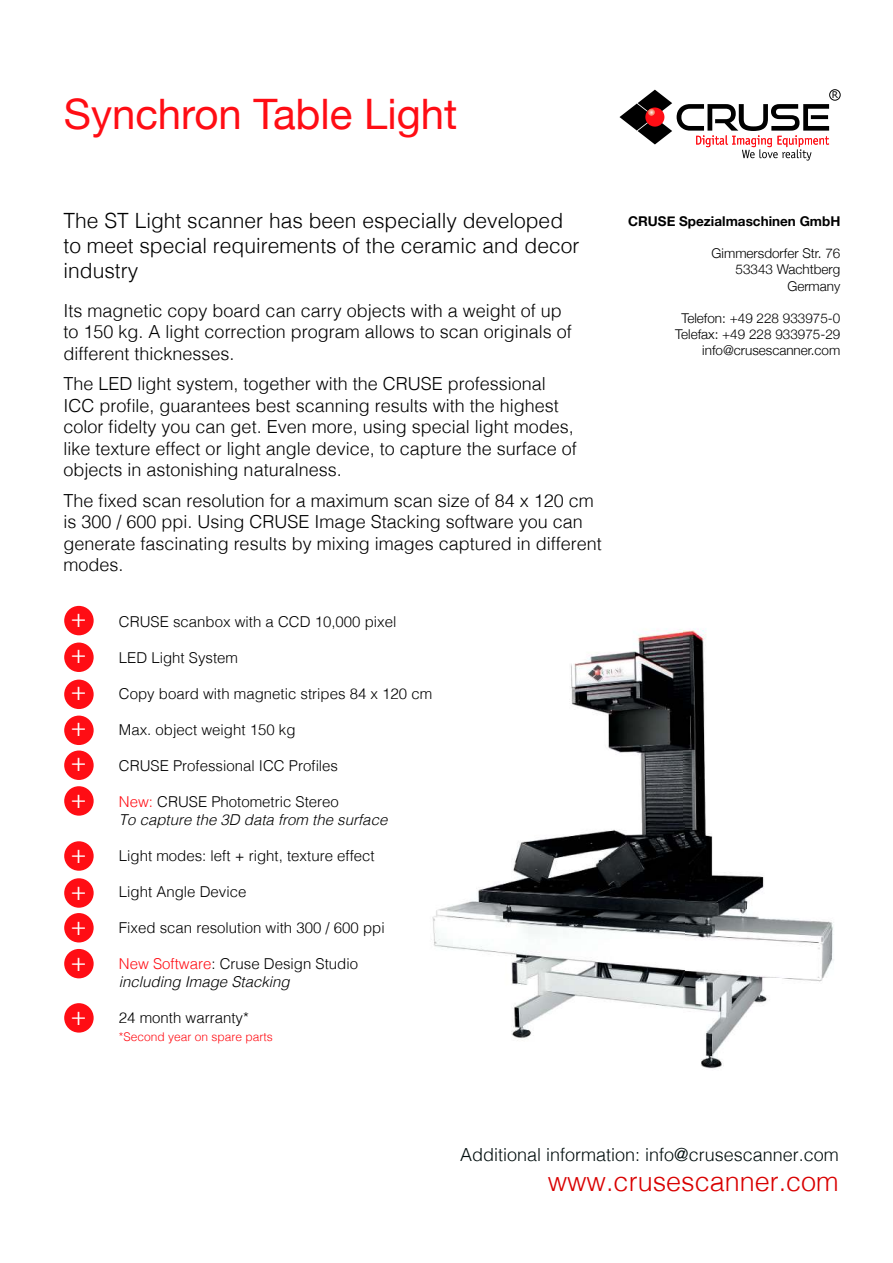
<style>
.page{position:relative;width:893px;height:1263px;background:#fff}
.page>*{position:absolute;margin:0;border:0;box-sizing:border-box;transform-origin:0 0}
.t1{font:42px "Helvetica Neue";color:#ff0d14}
.t2{font:300 27px "Helvetica";color:#d90000}
.t3{font:27px/36.2px "Minion Pro";color:#fff;text-align:justify}
.t4{font:300 21px/25.2px "Helvetica";color:#000}
.t5{font:300 18px/21.6px "Helvetica";color:#000}
.t6{font:300 18px "Helvetica";color:#000d0d}
.t7{font:300 15px "Helvetica";color:#000}
.t8{font:italic 300 15px/18px "Helvetica";color:#000}
.t9{font:300 13.5px/16.2px "Helvetica Neue";color:#000;text-align:right}
.t10{font:700 13.5px "Helvetica Neue";color:#000}
.t11{font:300 12px "Helvetica";color:#ff0d14}
.t12{font:9.15px "Verdana";color:#000}
.s1{font-style:normal;color:#ff0d14}
.s2{font-style:normal}
</style>
<div class="page">
<div style="left:64px;top:606px;width:30px;height:29px;background:#ff0d14;border-radius:50%"></div>
<div style="left:64px;top:642px;width:30px;height:30px;background:#ff0d14;border-radius:50%"></div>
<div style="left:64px;top:680px;width:30px;height:29px;background:#ff0d14;border-radius:50%"></div>
<div style="left:64px;top:716px;width:30px;height:29px;background:#ff0d14;border-radius:50%"></div>
<div style="left:64px;top:750px;width:30px;height:30px;background:#ff0d14;border-radius:50%"></div>
<div style="left:64px;top:786px;width:30px;height:30px;background:#ff0d14;border-radius:50%"></div>
<div style="left:64px;top:841px;width:30px;height:30px;background:#ff0d14;border-radius:50%"></div>
<div style="left:64px;top:878px;width:30px;height:30px;background:#ff0d14;border-radius:50%"></div>
<div style="left:64px;top:913px;width:30px;height:29px;background:#ff0d14;border-radius:50%"></div>
<div style="left:64px;top:949px;width:30px;height:29px;background:#ff0d14;border-radius:50%"></div>
<img style="left:432px;top:629px;width:402px;height:440px">
<svg style="left:619px;top:90px;width:210px;height:71px"></svg>
<div style="left:829px;top:89px;width:12px;height:12px;border:1px solid #000;border-radius:50%"></div>
<div style="left:64px;top:1003px;width:30px;height:29px;background:#ff0d14;border-radius:50%"></div>
<h1 class="t1" style="left:64px;top:99px;width:395px">Synchron Table Light</h1>
<p class="t12" style="left:832px;top:90px;width:8px">R</p>
<p class="t4" style="left:64px;top:210px;width:517px">The ST Light scanner has been especially developed to meet special requirements of the ceramic and decor industry</p>
<p class="t5" style="left:64px;top:301px;width:510px">Its magnetic copy board can carry objects with a weight of up to 150 kg. A light correction program allows to scan originals of different thicknesses.</p>
<p class="t5" style="left:64px;top:374px;width:515px">The LED light system, together with the CRUSE professional ICC profile, guarantees best scanning results with the highest color fidelty you can get. Even more, using special light modes, like texture effect or light angle device, to capture the surface of objects in astonishing naturalness.</p>
<p class="t5" style="left:64px;top:488px;width:540px">The fixed scan resolution for a maximum scan size of 84 x 120 cm is 300 / 600 ppi. Using CRUSE Image Stacking software you can generate fascinating results by mixing images captured in different modes.</p>
<h2 class="t3" style="left:71px;top:599px;width:17px">+ + + + +</h2>
<h2 class="t3" style="left:71px;top:780px;width:17px">+</h2>
<h2 class="t3" style="left:71px;top:836px;width:17px">+ + + +</h2>
<h2 class="t3" style="left:71px;top:997px;width:17px">+</h2>
<p class="t7" style="left:119px;top:616px;width:279px">CRUSE scanbox with a CCD 10,000 pixel</p>
<p class="t7" style="left:119px;top:652px;width:121px">LED Light System</p>
<p class="t7" style="left:119px;top:681px;width:315px">Copy board with magnetic stripes 84 x 120 cm</p>
<p class="t7" style="left:119px;top:724px;width:178px">Max. object weight 150 kg</p>
<p class="t7" style="left:119px;top:753px;width:221px">CRUSE Professional ICC Profiles</p>
<p class="t8" style="left:119px;top:794px;width:270px"><span class="s1">New:</span> <span class="s2">CRUSE Photometric Stereo<br></span>To capture the 3D data from the surface</p>
<p class="t7" style="left:119px;top:850px;width:257px">Light modes: left + right, texture effect</p>
<p class="t7" style="left:119px;top:886px;width:129px">Light Angle Device</p>
<p class="t7" style="left:119px;top:922px;width:267px">Fixed scan resolution with 300 / 600 ppi</p>
<p class="t8" style="left:119px;top:956px;width:241px"><span class="s1">New Software</span><span class="s2">: Cruse Design Studio </span>including Image Stacking</p>
<p class="t7" style="left:119px;top:1005px;width:132px">24 month warranty*</p>
<p class="t11" style="left:119px;top:1026px;width:156px">*Second year on spare parts</p>
<p class="t10" style="left:628px;top:216px;width:214px">CRUSE Spezialmaschinen GmbH</p>
<p class="t9" style="left:712px;top:247px;width:130px">Gimmersdorfer Str. 76<br>53343 Wachtberg<br>Germany</p>
<p class="t9" style="left:675px;top:311px;width:167px">Telefon: +49 228 933975-0<br>Telefax: +49 228 933975-29 info@crusescanner.com</p>
<p class="t6" style="left:460px;top:1148px;width:380px">Additional information: info@crusescanner.com</p>
<h2 class="t2" style="left:548px;top:1171px;width:293px">www.crusescanner.com</h2>
</div>
